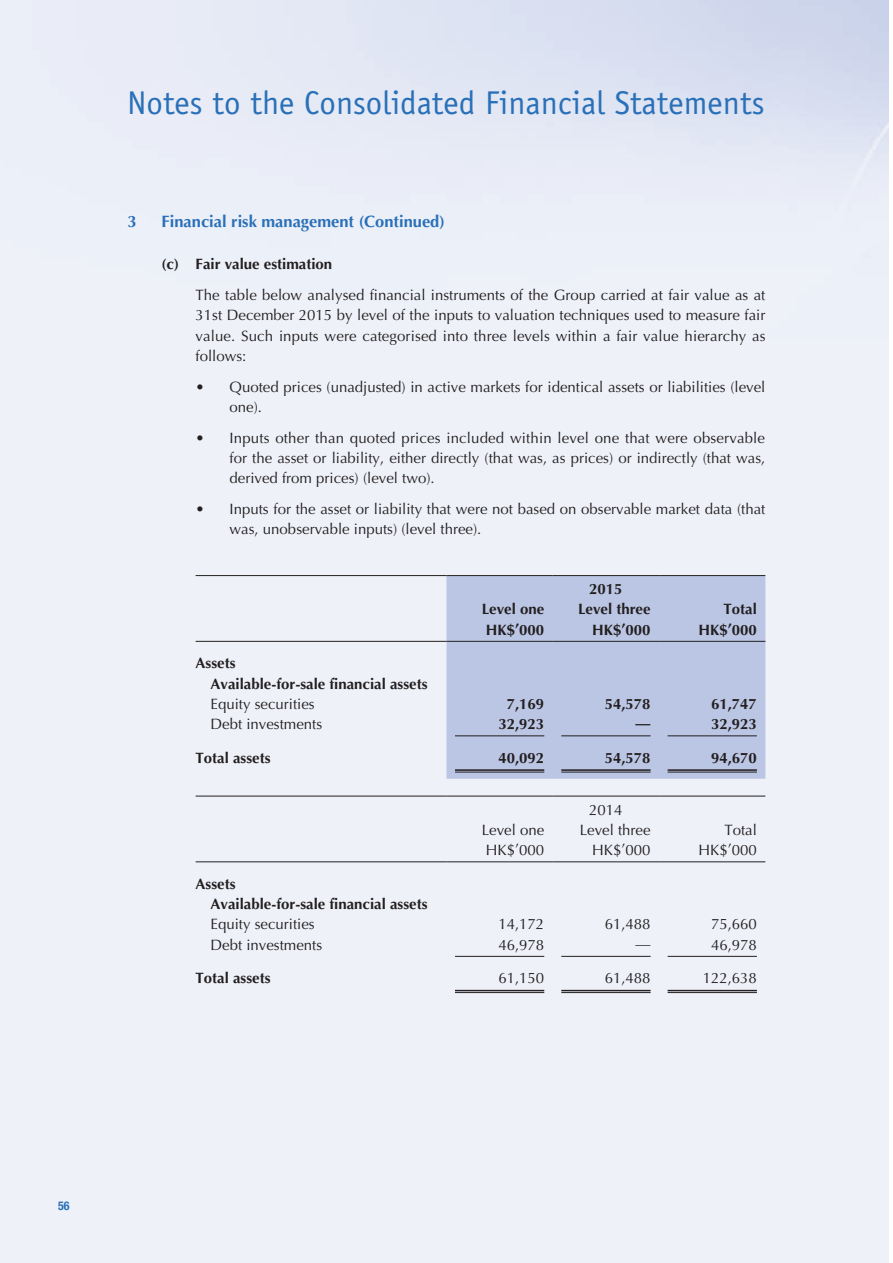
<style>
.page{position:relative;width:893px;height:1263px;background:#fff}
.page>*{position:absolute;margin:0;border:0;box-sizing:border-box;transform-origin:0 0}
.t1{font:33px "Officina Sans Std";color:#2a70b8}
._3__標題{font:700 16.5px "Optima LT Std";color:#2a70b8}
._1__內文{font:15px/20.2px "Optima LT Std";color:#231f20;text-align:justify}
._1__內文-2{font:700 15px "Optima LT Std";color:#231f20}
._4__副標題{font:700 15px "Optima LT Std";color:#231f20}
.t2{font:700 condensed 12px "Helvetica Neue LT Std";color:#2a70b8}
</style>
<div class="page">
<div style="left:446px;top:576px;width:319px;height:203px;background:#bbc6e4"></div>
<hr style="left:196px;top:575px;width:250px;height:1px;background:#231f20">
<hr style="left:446px;top:575px;width:107px;height:1px;background:#231f20">
<hr style="left:553px;top:575px;width:106px;height:1px;background:#231f20">
<hr style="left:659px;top:575px;width:106px;height:1px;background:#231f20">
<hr style="left:196px;top:641px;width:250px;height:1px;background:#231f20">
<hr style="left:446px;top:641px;width:107px;height:1px;background:#231f20">
<hr style="left:553px;top:641px;width:106px;height:1px;background:#231f20">
<hr style="left:659px;top:641px;width:106px;height:1px;background:#231f20">
<hr style="left:455px;top:736px;width:89px;height:1px;background:#231f20">
<hr style="left:561px;top:736px;width:90px;height:1px;background:#231f20">
<hr style="left:668px;top:736px;width:89px;height:1px;background:#231f20">
<hr style="left:455px;top:769px;width:89px;height:2px;background:#231f20">
<hr style="left:455px;top:772px;width:89px;height:1px;background:#231f20">
<hr style="left:561px;top:769px;width:90px;height:2px;background:#231f20">
<hr style="left:561px;top:772px;width:90px;height:1px;background:#231f20">
<hr style="left:668px;top:769px;width:89px;height:2px;background:#231f20">
<hr style="left:668px;top:772px;width:89px;height:1px;background:#231f20">
<hr style="left:196px;top:796px;width:250px;height:1px;background:#231f20">
<hr style="left:446px;top:796px;width:107px;height:1px;background:#231f20">
<hr style="left:553px;top:796px;width:106px;height:1px;background:#231f20">
<hr style="left:659px;top:796px;width:106px;height:1px;background:#231f20">
<hr style="left:196px;top:861px;width:250px;height:1px;background:#231f20">
<hr style="left:446px;top:861px;width:107px;height:1px;background:#231f20">
<hr style="left:553px;top:861px;width:106px;height:1px;background:#231f20">
<hr style="left:659px;top:861px;width:106px;height:1px;background:#231f20">
<hr style="left:455px;top:956px;width:89px;height:1px;background:#231f20">
<hr style="left:561px;top:956px;width:90px;height:1px;background:#231f20">
<hr style="left:668px;top:956px;width:89px;height:1px;background:#231f20">
<hr style="left:455px;top:990px;width:89px;height:1px;background:#231f20">
<hr style="left:455px;top:992px;width:89px;height:1px;background:#231f20">
<hr style="left:561px;top:990px;width:90px;height:1px;background:#231f20">
<hr style="left:561px;top:992px;width:90px;height:1px;background:#231f20">
<hr style="left:668px;top:990px;width:89px;height:1px;background:#231f20">
<hr style="left:668px;top:992px;width:89px;height:1px;background:#231f20">
<h1 class="t1" style="left:128px;top:83px;width:638px">Notes to the Consolidated Financial Statements</h1>
<p class="_3__標題" style="left:128px;top:212px;width:11px">3</p>
<p class="_3__標題" style="left:162px;top:212px;width:285px">Financial risk management (Continued)</p>
<p class="_4__副標題" style="left:162px;top:256px;width:172px">(c) Fair value estimation</p>
<p class="_1__內文" style="left:196px;top:285px;width:571px">The table below analysed financial instruments of the Group carried at fair value as at 31st December 2015 by level of the inputs to valuation techniques used to measure fair value. Such inputs were categorised into three levels within a fair value hierarchy as follows:</p>
<p class="_1__內文" style="left:230px;top:377px;width:537px;text-indent:-34px">• Quoted prices (unadjusted) in active markets for identical assets or liabilities (level one).</p>
<p class="_1__內文" style="left:230px;top:428px;width:537px;text-indent:-34px">• Inputs other than quoted prices included within level one that were observable for the asset or liability, either directly (that was, as prices) or indirectly (that was, derived from prices) (level two).</p>
<p class="_1__內文" style="left:230px;top:499px;width:537px;text-indent:-34px">• Inputs for the asset or liability that were not based on observable market data (that was, unobservable inputs) (level three).</p>
<p class="_1__內文-2" style="left:589px;top:580px;width:35px">2015</p>
<p class="_1__內文-2" style="left:482px;top:601px;width:64px">Level one</p>
<p class="_1__內文-2" style="left:578px;top:601px;width:74px">Level three</p>
<p class="_1__內文-2" style="left:724px;top:601px;width:35px">Total</p>
<p class="_1__內文-2" style="left:486px;top:621px;width:60px">HK$’000</p>
<p class="_1__內文-2" style="left:592px;top:621px;width:60px">HK$’000</p>
<p class="_1__內文-2" style="left:698px;top:621px;width:60px">HK$’000</p>
<p class="_1__內文-2" style="left:196px;top:655px;width:42px">Assets</p>
<p class="_1__內文-2" style="left:211px;top:675px;width:219px">Available-for-sale financial assets</p>
<p class="_1__內文" style="left:211px;top:694px;width:106px">Equity securities</p>
<p class="_1__內文-2" style="left:507px;top:695px;width:39px">7,169</p>
<p class="_1__內文-2" style="left:605px;top:695px;width:47px">54,578</p>
<p class="_1__內文-2" style="left:711px;top:695px;width:47px">61,747</p>
<p class="_1__內文" style="left:211px;top:714px;width:113px">Debt investments</p>
<p class="_1__內文-2" style="left:498px;top:715px;width:47px">32,923</p>
<p class="_1__內文-2" style="left:636px;top:714px;width:16px">—</p>
<p class="_1__內文-2" style="left:711px;top:715px;width:47px">32,923</p>
<p class="_1__內文-2" style="left:196px;top:749px;width:77px">Total assets</p>
<p class="_1__內文-2" style="left:498px;top:749px;width:47px">40,092</p>
<p class="_1__內文-2" style="left:605px;top:749px;width:47px">54,578</p>
<p class="_1__內文-2" style="left:711px;top:749px;width:47px">94,670</p>
<p class="_1__內文" style="left:589px;top:800px;width:35px">2014</p>
<p class="_1__內文" style="left:482px;top:820px;width:64px">Level one</p>
<p class="_1__內文" style="left:580px;top:820px;width:72px">Level three</p>
<p class="_1__內文" style="left:724px;top:820px;width:34px">Total</p>
<p class="_1__內文" style="left:486px;top:840px;width:60px">HK$’000</p>
<p class="_1__內文" style="left:592px;top:840px;width:60px">HK$’000</p>
<p class="_1__內文" style="left:698px;top:840px;width:60px">HK$’000</p>
<p class="_1__內文-2" style="left:196px;top:875px;width:42px">Assets</p>
<p class="_1__內文-2" style="left:211px;top:895px;width:219px">Available-for-sale financial assets</p>
<p class="_1__內文" style="left:211px;top:914px;width:106px">Equity securities</p>
<p class="_1__內文" style="left:498px;top:914px;width:47px">14,172</p>
<p class="_1__內文" style="left:605px;top:914px;width:47px">61,488</p>
<p class="_1__內文" style="left:711px;top:914px;width:47px">75,660</p>
<p class="_1__內文" style="left:211px;top:935px;width:113px">Debt investments</p>
<p class="_1__內文" style="left:498px;top:935px;width:47px">46,978</p>
<p class="_1__內文" style="left:636px;top:934px;width:16px">—</p>
<p class="_1__內文" style="left:711px;top:935px;width:47px">46,978</p>
<p class="_1__內文-2" style="left:196px;top:969px;width:77px">Total assets</p>
<p class="_1__內文" style="left:498px;top:968px;width:47px">61,150</p>
<p class="_1__內文" style="left:605px;top:968px;width:47px">61,488</p>
<p class="_1__內文" style="left:703px;top:968px;width:56px">122,638</p>
<p class="t2" style="left:58px;top:1198px;width:13px">56</p>
</div>
